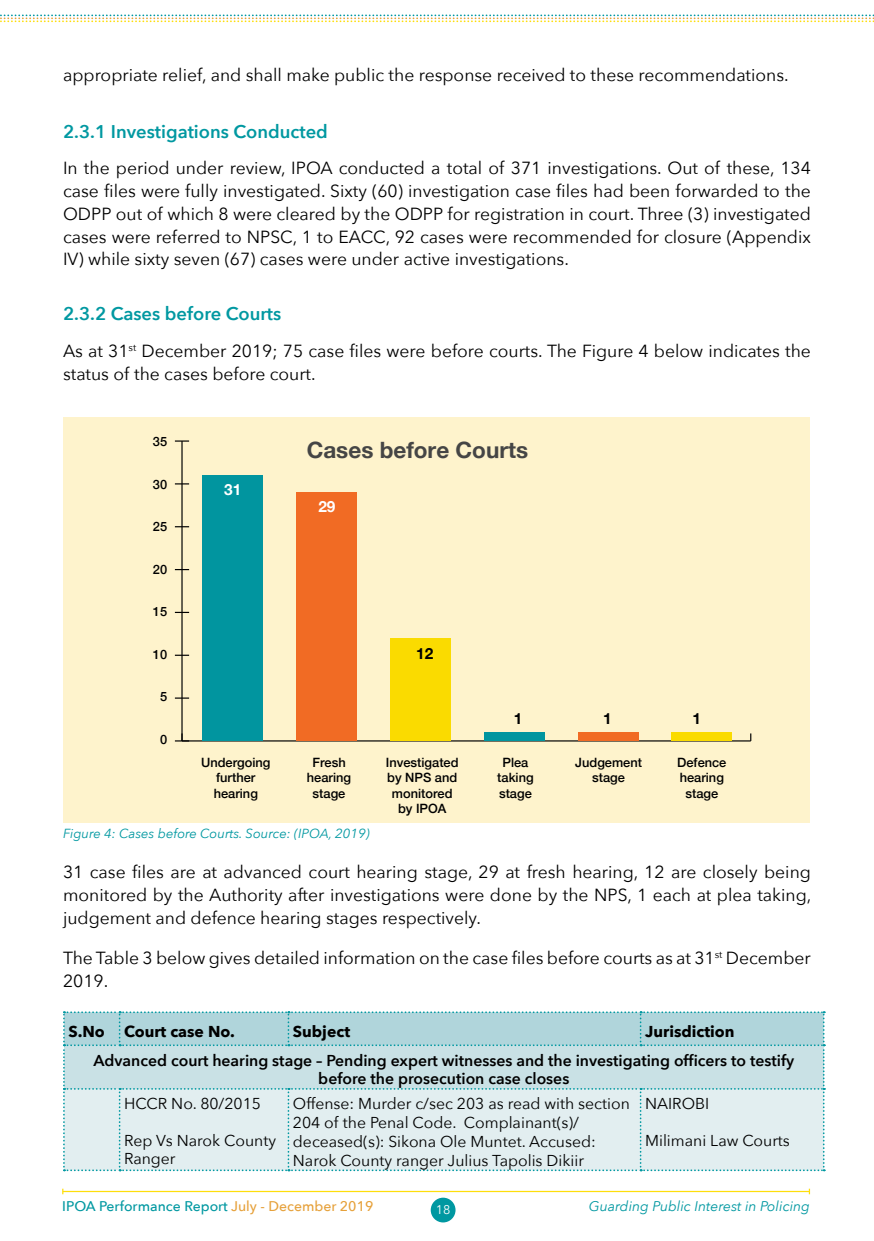
<style>
.page{position:relative;width:874px;height:1241px;background:#fff}
.page>*{position:absolute;margin:0;border:0;box-sizing:border-box;transform-origin:0 0}
.t1{font:700 22.57px "Helvetica Neue";color:#454545}
.t2{font:600 18.38px "Avenir Next";color:#0098a1}
.t3{font:17.5px/22.8px "Avenir Next";color:#000;text-align:justify}
.t4{font:15.75px/18.9px "Avenir Next";color:#000}
.t5{font:600 15.75px/18.9px "Avenir Next";color:#000;text-align:center}
.t6{font:700 15.75px "Avenir Next";color:#000}
.t7{font:700 15.4px "Helvetica Neue";color:#000}
.t8{font:700 15.4px "Helvetica Neue";color:#fff}
.t9{font:500 14px "Avenir Next";color:#0098a1}
.t10{font:italic 14px "Avenir Next";color:#0098a1}
.t11{font:italic 13.12px "Avenir Next";color:#0098a1}
.t12{font:500 12.78px/15.4px "Helvetica Neue";color:#000;text-align:center}
.t13{font:12.6px "Avenir Next";color:#fff}
.s1{color:#e6a13b}
</style>
<div class="page">
<div style="left:430px;top:1197px;width:25px;height:25px;background:#0098a1;border-radius:50%"></div>
<hr style="left:63px;top:1190px;width:746px;height:1px;background:#fede0c">
<svg style="left:0;top:14px;width:874px;height:8px"></svg>
<div style="left:63px;top:417px;width:746px;height:405px;background:#fef3cc"></div>
<hr style="left:182px;top:740px;width:568px;height:1px;background:#000">
<hr style="left:181px;top:441px;width:1px;height:299px;background:#000">
<svg style="left:175px;top:733px;width:14px;height:8px"></svg>
<svg style="left:175px;top:697px;width:14px;height:1px"></svg>
<svg style="left:175px;top:654px;width:14px;height:1px"></svg>
<svg style="left:175px;top:611px;width:14px;height:2px"></svg>
<svg style="left:175px;top:569px;width:14px;height:1px"></svg>
<svg style="left:175px;top:526px;width:14px;height:1px"></svg>
<svg style="left:175px;top:483px;width:14px;height:1px"></svg>
<svg style="left:175px;top:440px;width:14px;height:1px"></svg>
<div style="left:671px;top:732px;width:61px;height:8px;background:#fadb00"></div>
<div style="left:577px;top:732px;width:61px;height:8px;background:#f16b24"></div>
<div style="left:483px;top:732px;width:61px;height:8px;background:#01959f"></div>
<div style="left:390px;top:638px;width:60px;height:102px;background:#fadb00"></div>
<div style="left:296px;top:492px;width:61px;height:248px;background:#f16b24"></div>
<div style="left:202px;top:475px;width:61px;height:265px;background:#01959f"></div>
<svg style="left:63px;top:1011px;width:761px;height:159px;background:#cee4e7"></svg>
<p class="t3" style="left:63px;top:62px;width:726px">appropriate relief, and shall make public the response received to these recommendations.</p>
<p class="t2" style="left:63px;top:115px;width:266px">2.3.1 Investigations Conducted</p>
<p class="t3" style="left:63px;top:156px;width:749px">In the period under review, IPOA conducted a total of 371 investigations. Out of these, 134 case files were fully investigated. Sixty (60) investigation case files had been forwarded to the ODPP out of which 8 were cleared by the ODPP for registration in court. Three (3) investigated cases were referred to NPSC, 1 to EACC, 92 cases were recommended for closure (Appendix IV) while sixty seven (67) cases were under active investigations.</p>
<p class="t2" style="left:63px;top:298px;width:220px">2.3.2 Cases before Courts</p>
<p class="t3" style="left:63px;top:339px;width:749px">As at 31<sup>st</sup> December 2019; 75 case files were before courts. The Figure 4 below indicates the status of the cases before court.</p>
<p class="t12" style="left:153px;top:433px;width:16px">35</p>
<p class="t12" style="left:153px;top:475px;width:16px">30</p>
<p class="t12" style="left:153px;top:518px;width:16px">25</p>
<p class="t12" style="left:153px;top:560px;width:16px">20</p>
<p class="t12" style="left:153px;top:603px;width:16px">15</p>
<p class="t12" style="left:153px;top:645px;width:16px">10</p>
<p class="t12" style="left:160px;top:688px;width:9px">5</p>
<p class="t12" style="left:160px;top:730px;width:9px">0</p>
<p class="t8" style="left:224px;top:477px;width:19px">31</p>
<p class="t1" style="left:306px;top:432px;width:223px">Cases before Courts</p>
<p class="t8" style="left:318px;top:494px;width:19px">29</p>
<p class="t7" style="left:416px;top:641px;width:19px">12</p>
<p class="t7" style="left:513px;top:706px;width:10px">1</p>
<p class="t7" style="left:603px;top:706px;width:10px">1</p>
<p class="t7" style="left:692px;top:706px;width:10px">1</p>
<p class="t12" style="left:201px;top:753px;width:71px">Undergoing further hearing</p>
<p class="t12" style="left:307px;top:753px;width:46px">Fresh hearing stage</p>
<p class="t12" style="left:385px;top:753px;width:74px">Investigated by NPS and monitored by IPOA</p>
<p class="t12" style="left:497px;top:753px;width:38px">Plea taking stage</p>
<p class="t12" style="left:575px;top:753px;width:68px">Judgement stage</p>
<p class="t12" style="left:677px;top:753px;width:51px">Defence hearing stage</p>
<p class="t11" style="left:63px;top:822px;width:308px">Figure 4: Cases before Courts. Source: (IPOA, 2019)</p>
<p class="t3" style="left:63px;top:860px;width:749px">31 case files are at advanced court hearing stage, 29 at fresh hearing, 12 are closely being monitored by the Authority after investigations were done by the NPS, 1 each at plea taking, judgement and defence hearing stages respectively.</p>
<p class="t3" style="left:63px;top:945px;width:749px">The Table 3 below gives detailed information on the case files before courts as at 31<sup>st</sup> December<br>2019.</p>
<p class="t6" style="left:68px;top:1017px;width:168px">S.No Court case No.</p>
<p class="t6" style="left:293px;top:1017px;width:59px">Subject</p>
<p class="t6" style="left:644px;top:1017px;width:91px">Jurisdiction</p>
<p class="t5" style="left:93px;top:1049px;width:702px">Advanced court hearing stage – Pending expert witnesses and the investigating officers to testify before the prosecution case closes</p>
<p class="t4" style="left:124px;top:1093px;width:138px">HCCR No. 80/2015</p>
<p class="t4" style="left:124px;top:1129px;width:153px">Rep Vs Narok County<br>Ranger</p>
<p class="t4" style="left:293px;top:1093px;width:338px">Offense: Murder c/sec 203 as read with section 204 of the Penal Code. Complainant(s)/ deceased(s): Sikona Ole Muntet. Accused:<br>Narok County ranger Julius Tapolis Dikiir</p>
<p class="t4" style="left:644px;top:1093px;width:66px">NAIROBI</p>
<p class="t4" style="left:644px;top:1129px;width:146px">Milimani Law Courts</p>
<p class="t9" style="left:62px;top:1193px;width:312px">IPOA Performance Report <span class="s1">July - December 2019</span></p>
<p class="t13" style="left:435px;top:1198px;width:16px">18</p>
<p class="t10" style="left:588px;top:1193px;width:222px">Guarding Public Interest in Policing</p>
</div>
